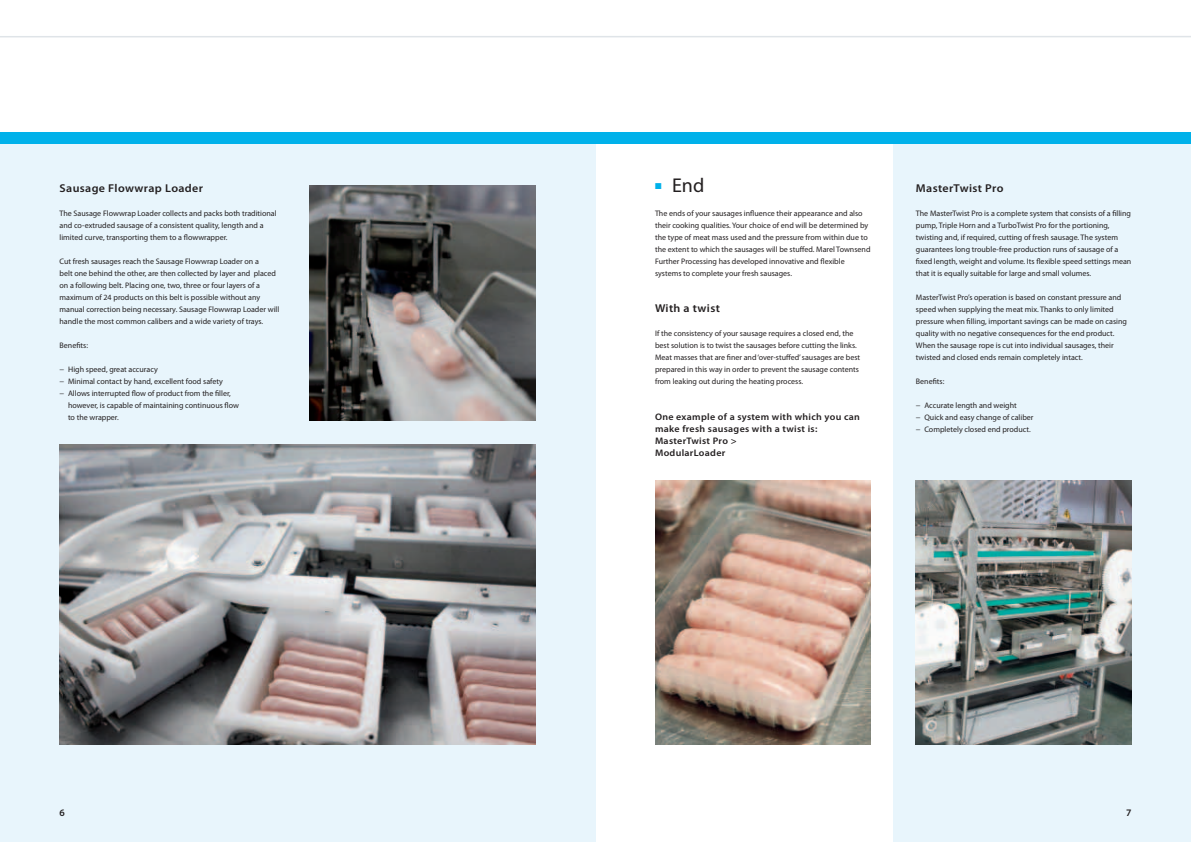
<style>
.page{position:relative;width:1191px;height:842px;background:#fff}
.page>*{position:absolute;margin:0;border:0;box-sizing:border-box;transform-origin:0 0}
.t1{font:20px "Myriad Pro";color:#231f20}
.t2{font:600 11.4px "Myriad Pro";letter-spacing:.03em;color:#231f20;scale:1.05 1}
.t3{font:600 10px "Myriad Pro";color:#231f20}
.t4{font:600 9.5px/12px "Myriad Pro";letter-spacing:.03em;color:#231f20;scale:1.05 1}
.t5{font:8px/12px "Myriad Pro";color:#231f20}
.s1{color:#00b1ea}
</style>
<div class="page">
<div style="left:0;top:138px;width:595px;height:704px;background:#e8f5fc"></div>
<div style="left:893px;top:138px;width:298px;height:704px;background:#e8f5fc"></div>
<img style="left:60px;top:444px;width:476px;height:300px">
<img style="left:309px;top:185px;width:227px;height:235px">
<img style="left:655px;top:480px;width:215px;height:264px">
<img style="left:916px;top:480px;width:215px;height:264px">
<div style="left:0;top:132px;width:1191px;height:12px;background:#00b1ea"></div>
<hr style="left:0;top:36px;width:1191px;height:1px;background:#dfe4e8">
<h2 class="t2" style="left:60px;top:182px;width:138px">Sausage Flowwrap Loader</h2>
<p class="t5" style="left:60px;top:207px;width:219px">The Sausage Flowwrap Loader collects and packs both traditional and co-extruded sausage of a consistent quality, length and a limited curve, transporting them to a flowwrapper.</p>
<p class="t5" style="left:60px;top:255px;width:221px">Cut fresh sausages reach the Sausage Flowwrap Loader on a<br>belt one behind the other, are then collected by layer and placed on a following belt. Placing one, two, three or four layers of a maximum of 24 products on this belt is possible without any manual correction being necessary. Sausage Flowwrap Loader will handle the most common calibers and a wide variety of trays.</p>
<p class="t5" style="left:60px;top:339px;width:30px">Benefits:</p>
<p class="t5" style="left:60px;top:363px;width:100px">− High speed, great accuracy</p>
<p class="t5" style="left:60px;top:375px;width:165px">− Minimal contact by hand, excellent food safety</p>
<p class="t5" style="left:60px;top:387px;width:173px">− Allows interrupted flow of product from the filler,</p>
<p class="t5" style="left:68px;top:399px;width:172px">however, is capable of maintaining continuous flow</p>
<p class="t5" style="left:68px;top:411px;width:52px">to the wrapper.</p>
<h1 class="t1" style="left:655px;top:174px;width:51px"><span class="s1">■</span> End</h1>
<p class="t5" style="left:655px;top:207px;width:217px">The ends of your sausages influence their appearance and also their cooking qualities. Your choice of end will be determined by the type of meat mass used and the pressure from within due to the extent to which the sausages will be stuffed. Marel Townsend Further Processing has developed innovative and flexible systems to complete your fresh sausages.</p>
<h2 class="t2" style="left:655px;top:302px;width:63px">With a twist</h2>
<p class="t5" style="left:655px;top:327px;width:207px">If the consistency of your sausage requires a closed end, the best solution is to twist the sausages before cutting the links.<br>Meat masses that are finer and ‘over-stuffed’ sausages are best prepared in this way in order to prevent the sausage contents from leaking out during the heating process.</p>
<p class="t4" style="left:655px;top:411px;width:197px">One example of a system with which you can make fresh sausages with a twist is:<br>MasterTwist Pro &gt;<br>ModularLoader</p>
<h2 class="t2" style="left:916px;top:182px;width:85px">MasterTwist Pro</h2>
<p class="t5" style="left:916px;top:207px;width:217px">The MasterTwist Pro is a complete system that consists of a filling pump, Triple Horn and a TurboTwist Pro for the portioning, twisting and, if required, cutting of fresh sausage. The system guarantees long trouble-free production runs of sausage of a fixed length, weight and volume. Its flexible speed settings mean that it is equally suitable for large and small volumes.</p>
<p class="t5" style="left:916px;top:291px;width:213px">MasterTwist Pro’s operation is based on constant pressure and speed when supplying the meat mix. Thanks to only limited pressure when filling, important savings can be made on casing quality with no negative consequences for the end product.<br>When the sausage rope is cut into individual sausages, their twisted and closed ends remain completely intact.</p>
<p class="t5" style="left:916px;top:375px;width:30px">Benefits:</p>
<p class="t5" style="left:916px;top:399px;width:119px">− Accurate length and weight<br>− Quick and easy change of caliber − Completely closed end product.</p>
<p class="t3" style="left:60px;top:807px;width:7px">6</p>
<p class="t3" style="left:1126px;top:807px;width:7px">7</p>
</div>
